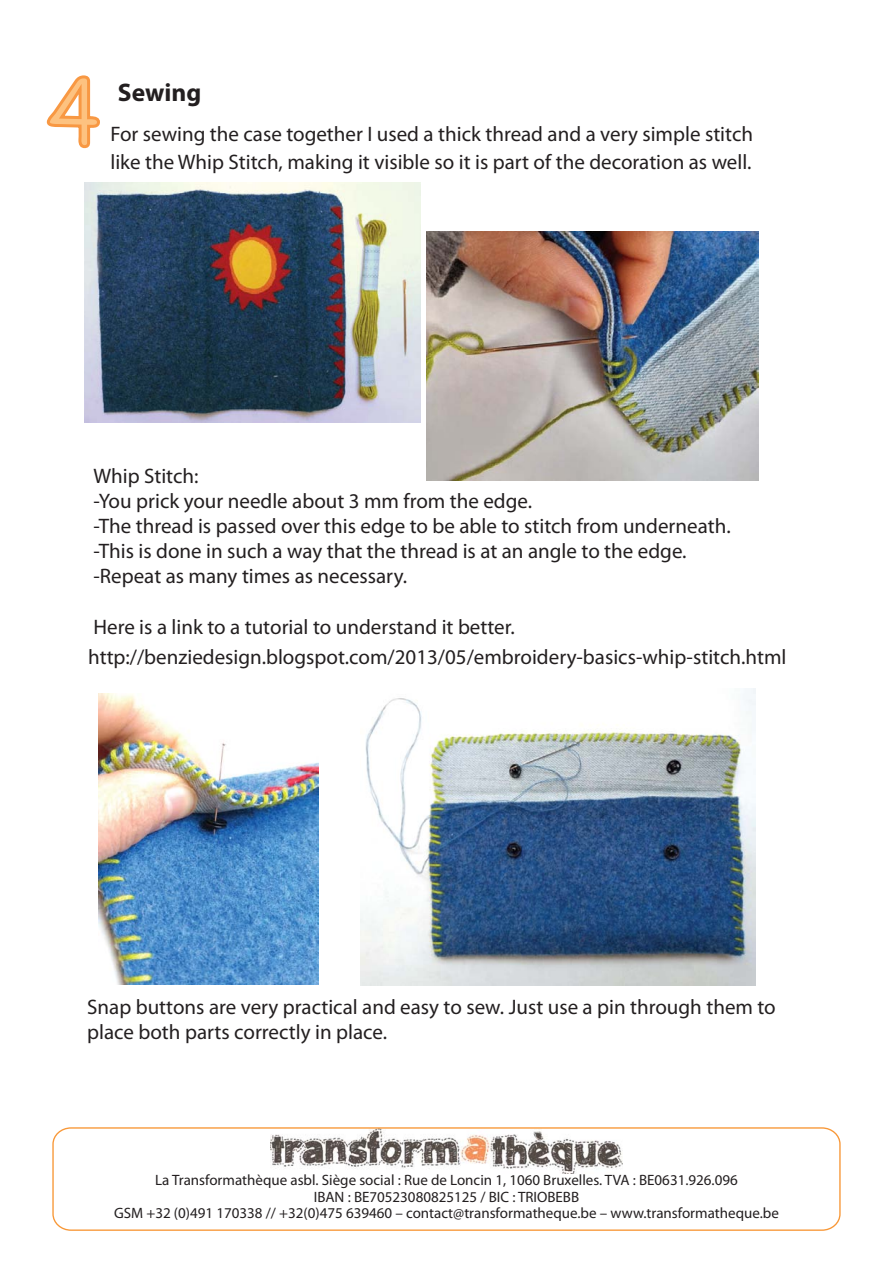
<style>
.page{position:relative;width:893px;height:1263px;background:#fff}
.page>*{position:absolute;margin:0;border:0;box-sizing:border-box;transform-origin:0 0}
.t1{font:90px "Comic Sans MS";color:#fdc280}
.t2{font:700 25.5px "Myriad Pro";color:#231f20}
.t3{font:21px/25.2px "Myriad Pro";color:#231f20}
.t4{font:15px/16.5px "Myriad Pro";color:#231f20;text-align:center}
</style>
<div class="page">
<img style="left:360px;top:688px;width:396px;height:297px">
<img style="left:98px;top:693px;width:221px;height:291px">
<img style="left:85px;top:183px;width:336px;height:239px">
<svg style="left:46px;top:75px;width:54px;height:74px"></svg>
<img style="left:426px;top:231px;width:332px;height:249px">
<img style="left:271px;top:1129px;width:351px;height:44px">
<div style="left:52px;top:1127px;width:789px;height:104px;border:1px solid #f89838;border-radius:17px"></div>
<h1 class="t1" style="left:46px;top:46px;width:56px">4</h1>
<p class="t2" style="left:118px;top:76px;width:85px">Sewing</p>
<p class="t3" style="left:110px;top:119px;width:644px;line-height:28.8px">For sewing the case together I used a thick thread and a very simple stitch like the Whip Stitch, making it visible so it is part of the decoration as well.</p>
<p class="t3" style="left:93px;top:463px;width:639px">Whip Stitch:<br>-You prick your needle about 3 mm from the edge.<br>-The thread is passed over this edge to be able to stitch from underneath. -This is done in such a way that the thread is at an angle to the edge. -Repeat as many times as necessary.</p>
<p class="t3" style="left:88px;top:611px;width:700px;line-height:29.8px">Here is a link to a tutorial to understand it better. http://benziedesign.blogspot.com/2013/05/embroidery-basics-whip-stitch.html</p>
<p class="t3" style="left:87px;top:994px;width:690px">Snap buttons are very practical and easy to sew. Just use a pin through them to place both parts correctly in place.</p>
<p class="t4" style="left:114px;top:1171px;width:666px">La Transformathèque asbl. Siège social : Rue de Loncin 1, 1060 Bruxelles. TVA : BE0631.926.096<br>IBAN : BE70523080825125 / BIC : TRIOBEBB<br>GSM +32 (0)491 170338 // +32(0)475 639460 – contact@transformatheque.be – www.transformatheque.be</p>
</div>
